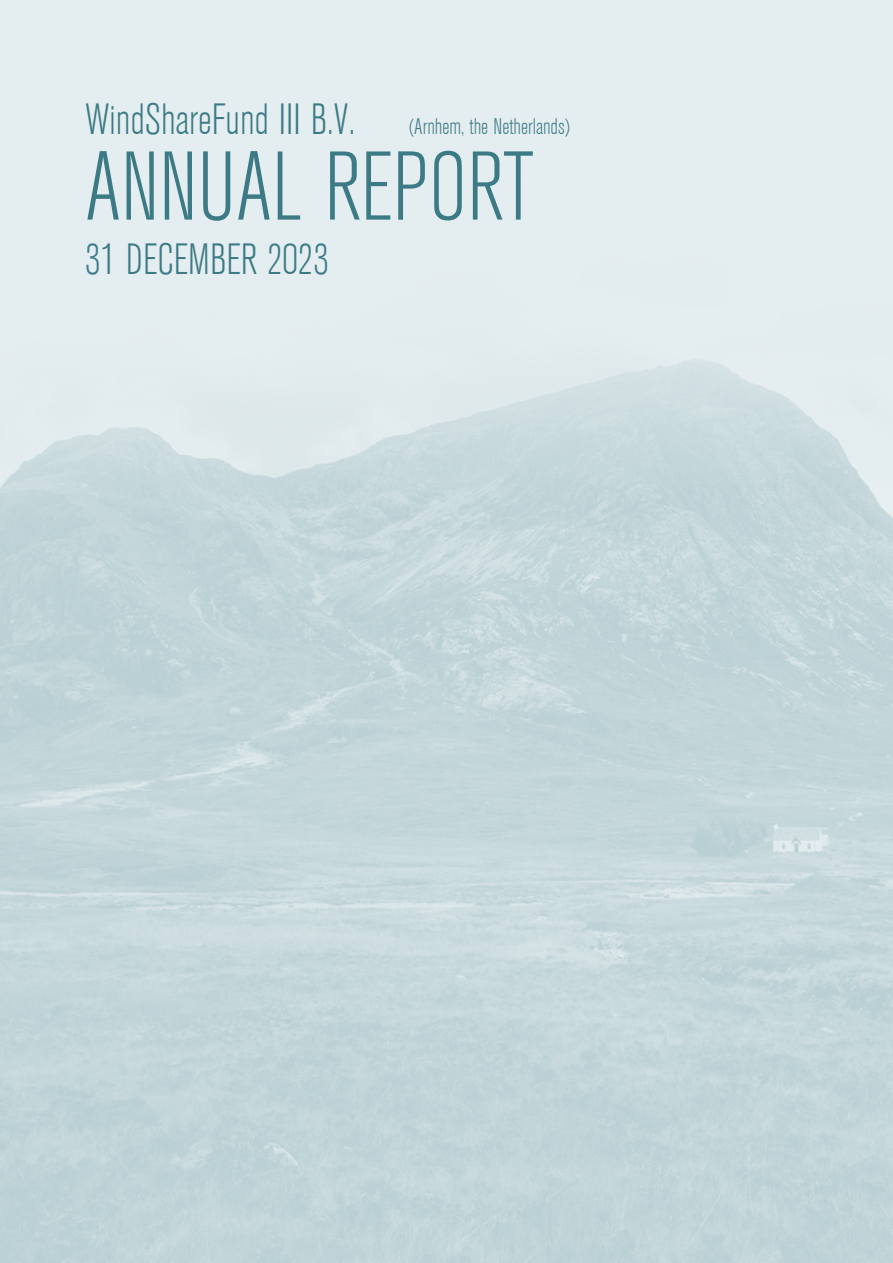
<style>
.page{position:relative;width:893px;height:1263px;background:#fff}
.page>*{position:absolute;margin:0;border:0;box-sizing:border-box;transform-origin:0 0}
.JV_KOP{font:300 condensed 96.45px "Akzidenz Grotesk BE";color:#3c7b86}
.JV_KOP-2{font:300 condensed 43.5px "Akzidenz Grotesk BE";color:#3c7b86}
.JV_KOP-3{font:300 condensed 22.5px "Akzidenz Grotesk BE";color:#3c7b86}
.s1{font-size:43.5px}
</style>
<div class="page">
<p class="JV_KOP-3" style="left:85px;top:114px;width:486px"><span class="s1">WindShareFund III B.V.</span> (Arnhem, the Netherlands)</p>
<p class="JV_KOP" style="left:85px;top:135px;width:450px">ANNUAL REPORT</p>
<p class="JV_KOP-2" style="left:85px;top:235px;width:245px">31 DECEMBER 2023</p>
</div>
